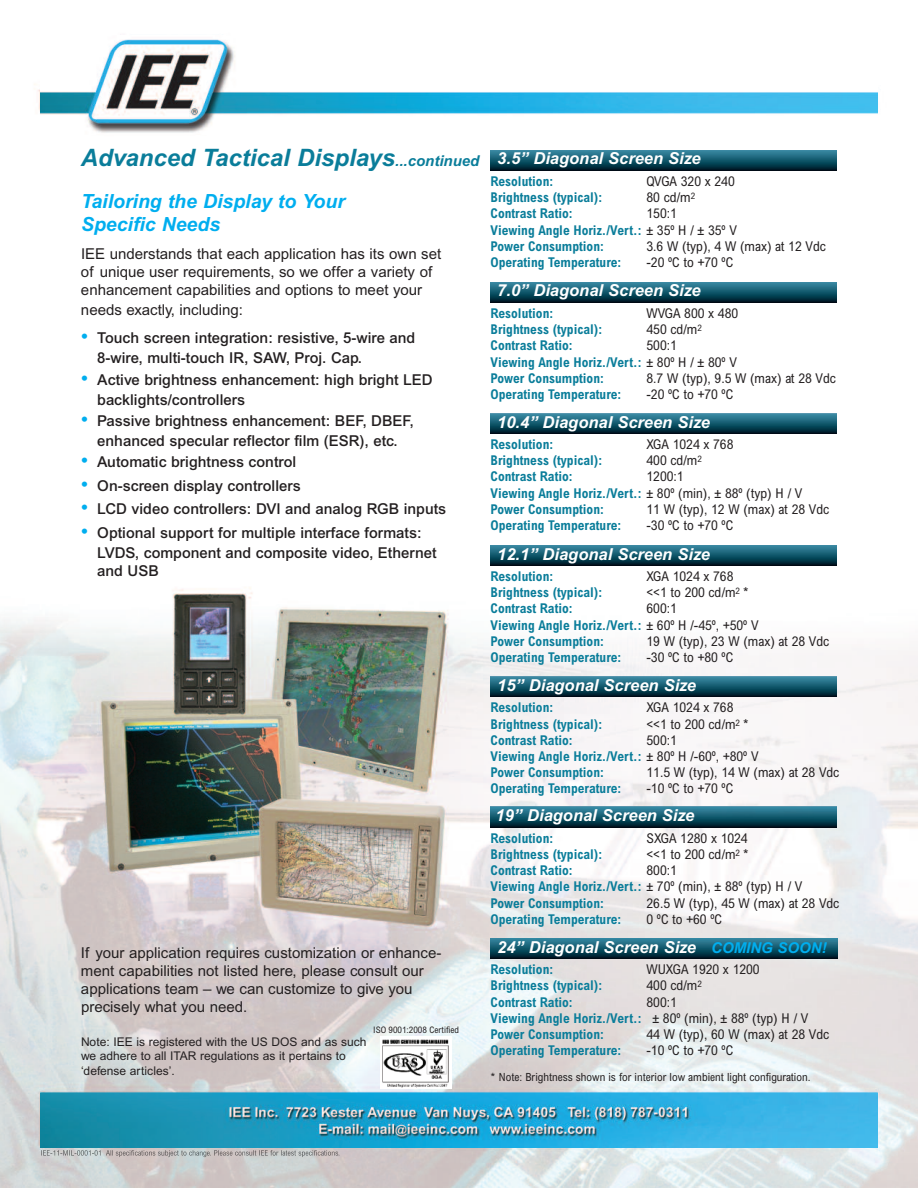
<style>
.page{position:relative;width:918px;height:1188px;background:#fff}
.page>*{position:absolute;margin:0;border:0;box-sizing:border-box;transform-origin:0 0}
.t1{font:italic 700 24px "Arial";color:#0a7d9a}
.t2{font:italic 700 19.5px/23.4px "Arial";color:#00aeef}
.t3{font:italic 700 16.5px "Arial";color:#fff}
.t4{font:500 15px/20.2px "Arial";color:#231f20}
.t5{font:15px/18px "Arial";color:#231f20}
.t6{font:700 condensed 13.5px/16.2px "Arial";color:#0a7d9a}
.t7{font:condensed 13.5px "Arial";color:#231f20}
.t8{font:12px/14.4px "Arial";color:#231f20}
.t9{font:condensed 11.25px "Arial";color:#231f20}
.t10{font:condensed 9px "Arial";color:#231f20}
.s1{font-size:15px}
.s2{font-size:19.5px;color:#00aeef}
.s3{font-weight:400;color:#231f20}
.s4{font-size:15px;color:#00aeef}
</style>
<div class="page">
<img style="left:0;top:84px;width:918px;height:1104px">
<img style="left:40px;top:1094px;width:838px;height:54px">
<img style="left:40px;top:39px;width:838px;height:95px">
<img style="left:381px;top:1036px;width:69px;height:53px">
<img style="left:41px;top:1150px;width:88px;height:7px">
<img style="left:490px;top:150px;width:347px;height:20px">
<img style="left:490px;top:282px;width:347px;height:20px">
<img style="left:490px;top:413px;width:347px;height:20px">
<img style="left:490px;top:545px;width:347px;height:20px">
<img style="left:490px;top:676px;width:347px;height:21px">
<img style="left:490px;top:807px;width:347px;height:20px">
<img style="left:490px;top:938px;width:347px;height:20px">
<h1 class="t1" style="left:81px;top:143px;width:400px">Advanced Tactical Displays<span class="s1">...continued</span></h1>
<h2 class="t2" style="left:81px;top:189px;width:265px">Tailoring the Display to Your<br>Specific Needs</h2>
<p class="t5" style="left:81px;top:246px;width:362px">IEE understands that each application has its own set of unique user requirements, so we offer a variety of enhancement capabilities and options to meet your</p>
<p class="t5" style="left:81px;top:302px;width:164px">needs exactly, including:</p>
<p class="t4" style="left:97px;top:329px;width:320px;text-indent:-16px"><span class="s2">•</span> Touch screen integration: resistive, 5-wire and<br>8-wire, multi-touch IR, SAW, Proj. Cap.</p>
<p class="t4" style="left:97px;top:371px;width:337px;text-indent:-16px"><span class="s2">•</span> Active brightness enhancement: high bright LED backlights/controllers</p>
<p class="t4" style="left:81px;top:412px;width:334px;text-align:center"><span class="s2">•</span> Passive brightness enhancement: BEF, DBEF, enhanced specular reflector film (ESR), etc.</p>
<p class="t4" style="left:81px;top:453px;width:217px"><span class="s2">•</span> Automatic brightness control</p>
<p class="t4" style="left:81px;top:477px;width:221px"><span class="s2">•</span> On-screen display controllers</p>
<p class="t4" style="left:81px;top:500px;width:367px"><span class="s2">•</span> LCD video controllers: DVI and analog RGB inputs</p>
<p class="t4" style="left:97px;top:524px;width:341px;text-indent:-16px"><span class="s2">•</span> Optional support for multiple interface formats:<br>LVDS, component and composite video, Ethernet</p>
<p class="t4" style="left:97px;top:562px;width:63px">and USB</p>
<p class="t5" style="left:81px;top:945px;width:362px">If your application requires customization or enhance&shy;ment capabilities not listed here, please consult our applications team – we can customize to give you precisely what you need.</p>
<p class="t8" style="left:81px;top:1036px;width:287px">Note: IEE is registered with the US DOS and as such we adhere to all ITAR regulations as it pertains to ‘defense articles’.</p>
<p class="t10" style="left:373px;top:1026px;width:87px">ISO 9001:2008 Certified</p>
<p class="t3" style="left:497px;top:149px;width:205px">3.5” Diagonal Screen Size</p>
<p class="t6" style="left:490px;top:174px;width:64px">Resolution:</p>
<p class="t7" style="left:646px;top:176px;width:90px">QVGA 320 x 240</p>
<p class="t6" style="left:490px;top:191px;width:113px">Brightness (typical):</p>
<p class="t7" style="left:646px;top:192px;width:50px">80 cd/m<sup>2</sup></p>
<p class="t6" style="left:490px;top:207px;width:84px">Contrast Ratio:</p>
<p class="t6" style="left:490px;top:207px;width:248px;text-indent:156px"><span class="s3">150:1<br></span>Viewing Angle Horiz./Vert.: <span class="s3">± 35º H / ± 35º V<br></span>Power Consumption:</p>
<p class="t7" style="left:646px;top:241px;width:181px">3.6 W (typ), 4 W (max) at 12 Vdc</p>
<p class="t6" style="left:490px;top:255px;width:132px">Operating Temperature:</p>
<p class="t7" style="left:646px;top:257px;width:88px">-20 ºC to +70 ºC</p>
<p class="t3" style="left:497px;top:281px;width:205px">7.0” Diagonal Screen Size</p>
<p class="t6" style="left:490px;top:306px;width:64px">Resolution:</p>
<p class="t7" style="left:646px;top:308px;width:93px">WVGA 800 x 480</p>
<p class="t6" style="left:490px;top:323px;width:113px">Brightness (typical):</p>
<p class="t7" style="left:646px;top:324px;width:57px">450 cd/m<sup>2</sup></p>
<p class="t6" style="left:490px;top:339px;width:84px">Contrast Ratio:</p>
<p class="t6" style="left:490px;top:339px;width:248px;text-indent:156px"><span class="s3">500:1<br></span>Viewing Angle Horiz./Vert.: <span class="s3">± 80º H / ± 80º V<br></span>Power Consumption:</p>
<p class="t7" style="left:646px;top:373px;width:191px">8.7 W (typ), 9.5 W (max) at 28 Vdc</p>
<p class="t6" style="left:490px;top:387px;width:132px">Operating Temperature:</p>
<p class="t7" style="left:646px;top:389px;width:88px">-20 ºC to +70 ºC</p>
<p class="t3" style="left:497px;top:412px;width:214px">10.4” Diagonal Screen Size</p>
<p class="t6" style="left:490px;top:437px;width:64px">Resolution:</p>
<p class="t7" style="left:646px;top:439px;width:88px">XGA 1024 x 768</p>
<p class="t6" style="left:490px;top:454px;width:113px">Brightness (typical):</p>
<p class="t7" style="left:646px;top:456px;width:57px">400 cd/m<sup>2</sup></p>
<p class="t6" style="left:490px;top:470px;width:84px">Contrast Ratio:</p>
<p class="t6" style="left:490px;top:470px;width:313px;text-indent:156px"><span class="s3">1200:1<br></span>Viewing Angle Horiz./Vert.: <span class="s3">± 80º (min), ± 88º (typ) H / V<br></span>Power Consumption:</p>
<p class="t7" style="left:646px;top:504px;width:184px">11 W (typ), 12 W (max) at 28 Vdc</p>
<p class="t6" style="left:490px;top:518px;width:132px">Operating Temperature:</p>
<p class="t7" style="left:646px;top:520px;width:88px">-30 ºC to +70 ºC</p>
<p class="t3" style="left:497px;top:544px;width:214px">12.1” Diagonal Screen Size</p>
<p class="t6" style="left:490px;top:569px;width:64px">Resolution:</p>
<p class="t7" style="left:646px;top:571px;width:88px">XGA 1024 x 768</p>
<p class="t6" style="left:490px;top:586px;width:113px">Brightness (typical):</p>
<p class="t7" style="left:646px;top:588px;width:104px">&lt;&lt;1 to 200 cd/m<sup>2</sup> *</p>
<p class="t6" style="left:490px;top:602px;width:84px">Contrast Ratio:</p>
<p class="t6" style="left:490px;top:602px;width:270px;text-indent:156px"><span class="s3">600:1<br></span>Viewing Angle Horiz./Vert.: <span class="s3">± 60º H /-45º, +50º V<br></span>Power Consumption:</p>
<p class="t7" style="left:646px;top:636px;width:184px">19 W (typ), 23 W (max) at 28 Vdc</p>
<p class="t6" style="left:490px;top:650px;width:132px">Operating Temperature:</p>
<p class="t7" style="left:646px;top:652px;width:88px">-30 ºC to +80 ºC</p>
<p class="t3" style="left:497px;top:676px;width:200px">15” Diagonal Screen Size</p>
<p class="t6" style="left:490px;top:701px;width:64px">Resolution:</p>
<p class="t7" style="left:646px;top:703px;width:88px">XGA 1024 x 768</p>
<p class="t6" style="left:490px;top:717px;width:113px">Brightness (typical):</p>
<p class="t7" style="left:646px;top:719px;width:104px">&lt;&lt;1 to 200 cd/m<sup>2</sup> *</p>
<p class="t6" style="left:490px;top:733px;width:84px">Contrast Ratio:</p>
<p class="t6" style="left:490px;top:733px;width:270px;text-indent:156px"><span class="s3">500:1<br></span>Viewing Angle Horiz./Vert.: <span class="s3">± 80º H /-60º, +80º V<br></span>Power Consumption:</p>
<p class="t7" style="left:646px;top:768px;width:194px">11.5 W (typ), 14 W (max) at 28 Vdc</p>
<p class="t6" style="left:490px;top:782px;width:132px">Operating Temperature:</p>
<p class="t7" style="left:646px;top:784px;width:88px">-10 ºC to +70 ºC</p>
<p class="t3" style="left:496px;top:806px;width:200px">19” Diagonal Screen Size</p>
<p class="t6" style="left:490px;top:831px;width:64px">Resolution:</p>
<p class="t7" style="left:646px;top:833px;width:103px">SXGA 1280 x 1024</p>
<p class="t6" style="left:490px;top:847px;width:113px">Brightness (typical):</p>
<p class="t7" style="left:646px;top:849px;width:104px">&lt;&lt;1 to 200 cd/m<sup>2</sup> *</p>
<p class="t6" style="left:490px;top:864px;width:84px">Contrast Ratio:</p>
<p class="t6" style="left:490px;top:864px;width:313px;text-indent:156px"><span class="s3">800:1<br></span>Viewing Angle Horiz./Vert.: <span class="s3">± 70º (min), ± 88º (typ) H / V<br></span>Power Consumption:</p>
<p class="t7" style="left:646px;top:898px;width:194px">26.5 W (typ), 45 W (max) at 28 Vdc</p>
<p class="t6" style="left:490px;top:912px;width:132px">Operating Temperature:</p>
<p class="t7" style="left:646px;top:914px;width:77px">0 ºC to +60 ºC</p>
<p class="t3" style="left:497px;top:937px;width:331px">24” Diagonal Screen Size <span class="s4">COMING SOON!</span></p>
<p class="t6" style="left:490px;top:963px;width:64px">Resolution:</p>
<p class="t7" style="left:646px;top:965px;width:115px">WUXGA 1920 x 1200</p>
<p class="t6" style="left:490px;top:979px;width:113px">Brightness (typical):</p>
<p class="t7" style="left:646px;top:981px;width:57px">400 cd/m<sup>2</sup></p>
<p class="t6" style="left:490px;top:995px;width:84px">Contrast Ratio:</p>
<p class="t6" style="left:490px;top:995px;width:319px;text-indent:156px"><span class="s3">800:1<br></span>Viewing Angle Horiz./Vert.: <span class="s3">± 80º (min), ± 88º (typ) H / V<br></span>Power Consumption:</p>
<p class="t7" style="left:646px;top:1029px;width:184px">44 W (typ), 60 W (max) at 28 Vdc</p>
<p class="t6" style="left:490px;top:1044px;width:132px">Operating Temperature:</p>
<p class="t7" style="left:646px;top:1045px;width:88px">-10 ºC to +70 ºC</p>
<p class="t9" style="left:490px;top:1073px;width:322px">* Note: Brightness shown is for interior low ambient light configuration.</p>
</div>
